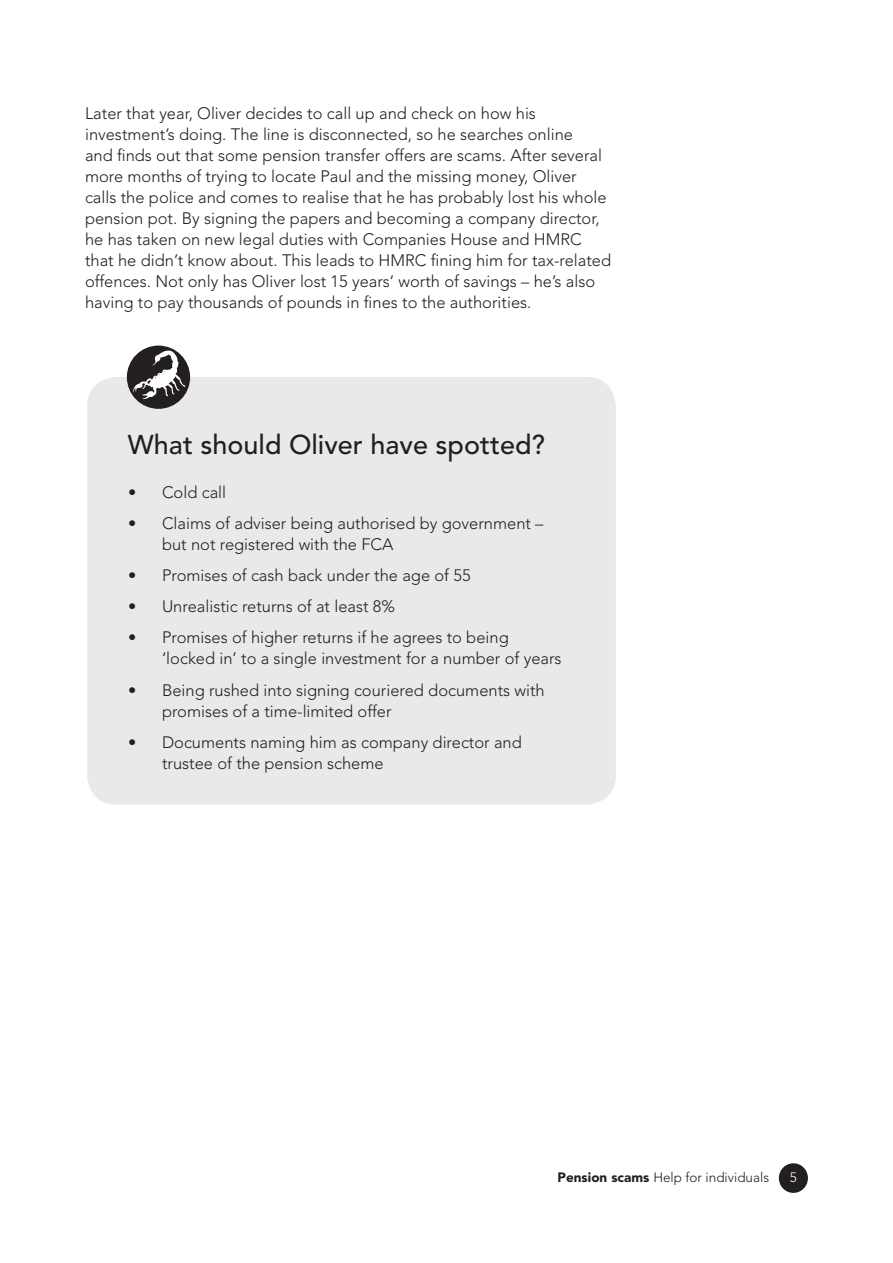
<style>
.page{position:relative;width:893px;height:1263px;background:#fff}
.page>*{position:absolute;margin:0;border:0;box-sizing:border-box;transform-origin:0 0}
.t1{font:500 27px "Avenir LT Std";color:#231f20}
.t2{font:300 16.5px/21px "Avenir LT Std";color:#231f20}
.t3{font:300 13.5px "Avenir LT Std";color:#231f20}
.t4{font:300 13.5px "Avenir LT Std";color:#fff}
.s1{font-weight:900}
</style>
<div class="page">
<div style="left:779px;top:1163px;width:29px;height:30px;background:#231f20;border-radius:50%"></div>
<div style="left:87px;top:377px;width:529px;height:428px;background:#e9e9e9;border-radius:30px"></div>
<svg style="left:127px;top:346px;width:63px;height:63px"></svg>
<p class="t2" style="left:85px;top:103px;width:528px">Later that year, Oliver decides to call up and check on how his investment’s doing. The line is disconnected, so he searches online<br>and finds out that some pension transfer offers are scams. After several more months of trying to locate Paul and the missing money, Oliver calls the police and comes to realise that he has probably lost his whole pension pot. By signing the papers and becoming a company director, he has taken on new legal duties with Companies House and HMRC that he didn’t know about. This leads to HMRC fining him for tax-related offences. Not only has Oliver lost 15 years’ worth of savings – he’s also having to pay thousands of pounds in fines to the authorities.</p>
<h1 class="t1" style="left:128px;top:429px;width:419px">What should Oliver have spotted?</h1>
<p class="t2" style="left:128px;top:481px;width:100px">• Cold call</p>
<p class="t2" style="left:162px;top:513px;width:383px;text-indent:-34px">• Claims of adviser being authorised by government – but not registered with the FCA</p>
<p class="t2" style="left:128px;top:565px;width:344px">• Promises of cash back under the age of 55</p>
<p class="t2" style="left:128px;top:596px;width:268px">• Unrealistic returns of at least 8%</p>
<p class="t2" style="left:162px;top:627px;width:401px;text-indent:-34px">• Promises of higher returns if he agrees to being ‘locked in’ to a single investment for a number of years</p>
<p class="t2" style="left:162px;top:679px;width:384px;text-indent:-34px">• Being rushed into signing couriered documents with promises of a time-limited offer</p>
<p class="t2" style="left:162px;top:732px;width:361px;text-indent:-34px">• Documents naming him as company director and trustee of the pension scheme</p>
<p class="t3" style="left:558px;top:1169px;width:213px"><span class="s1">Pension scams</span> Help for individuals</p>
<p class="t4" style="left:790px;top:1170px;width:9px">5</p>
</div>
